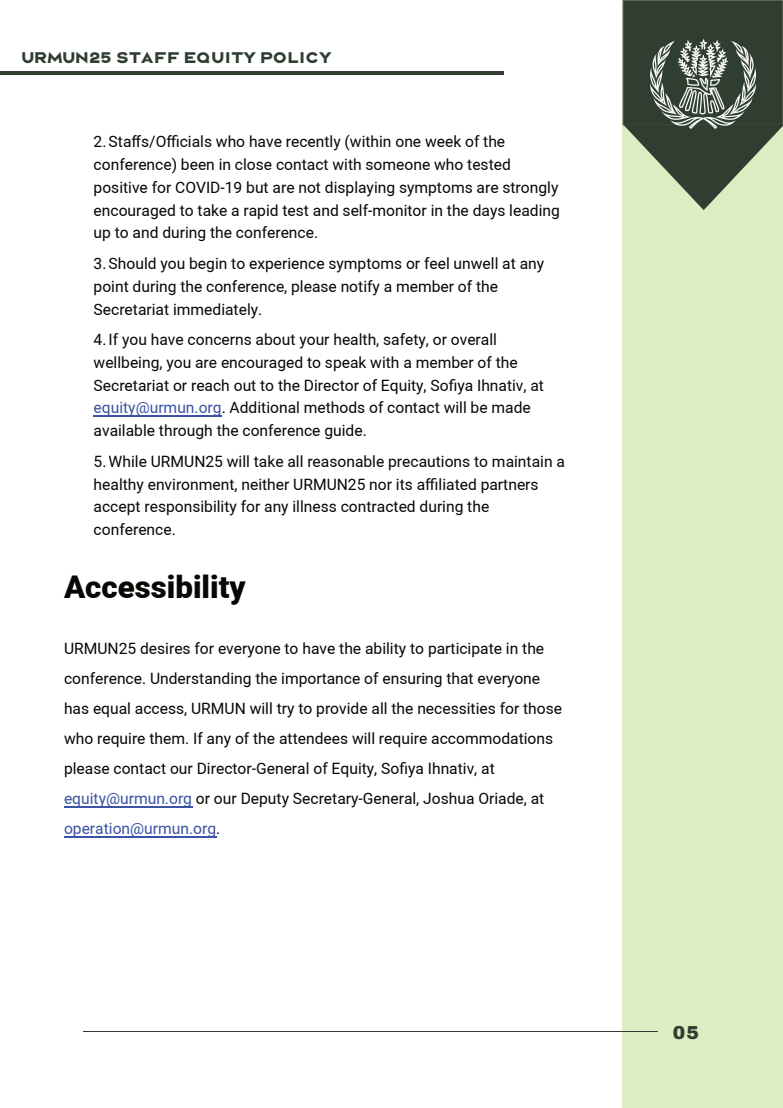
<style>
.page{position:relative;width:783px;height:1108px;background:#fff}
.page>*{position:absolute;margin:0;border:0;box-sizing:border-box;transform-origin:0 0}
.t1{font:900 31.25px "Araboto";color:#080704}
.t2{font:900 18.75px "Archivo";color:#2f3e30}
.t3{font:15.62px "Araboto";color:#080704}
.t4{font:15.62px "Araboto";color:#3a53a3}
.t5{font:900 13.75px "Rexton";letter-spacing:-.12em;color:#2f3e30}
.s1{color:#3a53a3}
.s2{color:#080704}
</style>
<div class="page">
<div style="left:623px;top:0;width:160px;height:1107px;background:#deecc4"></div>
<div style="left:623px;top:0;width:160px;height:125px;background:#2f3e30;border:1px solid #77877a"></div>
<svg style="left:623px;top:124px;width:160px;height:86px"></svg>
<hr style="left:84px;top:1031px;width:574px;height:1px;background:#2f3e30">
<img style="left:650px;top:40px;width:105px;height:88px">
<hr style="left:0;top:71px;width:504px;height:4px;background:#2f3e30">
<hr style="left:94px;top:415px;width:128px;height:1px;background:#3a53a3">
<hr style="left:64px;top:806px;width:128px;height:1px;background:#3a53a3">
<hr style="left:64px;top:836px;width:152px;height:1px;background:#3a53a3">
<p class="t5" style="left:20px;top:51px;width:314px">URMUN25 STAFF EQUITY POLICY</p>
<p class="t3" style="left:94px;top:135px;width:413px">2. Staffs/Officials who have recently (within one week of the</p>
<p class="t3" style="left:94px;top:158px;width:419px">conference) been in close contact with someone who tested</p>
<p class="t3" style="left:94px;top:180px;width:466px">positive for COVID-19 but are not displaying symptoms are strongly</p>
<p class="t3" style="left:94px;top:203px;width:468px">encouraged to take a rapid test and self-monitor in the days leading</p>
<p class="t3" style="left:94px;top:226px;width:226px">up to and during the conference.</p>
<p class="t3" style="left:94px;top:256px;width:452px">3. Should you begin to experience symptoms or feel unwell at any</p>
<p class="t3" style="left:94px;top:279px;width:406px">point during the conference, please notify a member of the</p>
<p class="t3" style="left:94px;top:302px;width:170px">Secretariat immediately.</p>
<p class="t3" style="left:94px;top:333px;width:405px">4. If you have concerns about your health, safety, or overall</p>
<p class="t3" style="left:94px;top:355px;width:425px">wellbeing, you are encouraged to speak with a member of the</p>
<p class="t3" style="left:94px;top:378px;width:452px">Secretariat or reach out to the Director of Equity, Sofiya Ihnativ, at</p>
<p class="t3" style="left:94px;top:401px;width:438px"><span class="s1">equity@urmun.org</span>. Additional methods of contact will be made</p>
<p class="t3" style="left:94px;top:424px;width:275px">available through the conference guide.</p>
<p class="t3" style="left:94px;top:454px;width:473px">5. While URMUN25 will take all reasonable precautions to maintain a</p>
<p class="t3" style="left:94px;top:477px;width:446px">healthy environment, neither URMUN25 nor its affiliated partners</p>
<p class="t3" style="left:94px;top:500px;width:397px">accept responsibility for any illness contracted during the</p>
<p class="t3" style="left:94px;top:523px;width:84px">conference.</p>
<p class="t1" style="left:64px;top:573px;width:183px">Accessibility</p>
<p class="t3" style="left:64px;top:642px;width:481px">URMUN25 desires for everyone to have the ability to participate in the</p>
<p class="t3" style="left:64px;top:672px;width:477px">conference. Understanding the importance of ensuring that everyone</p>
<p class="t3" style="left:64px;top:702px;width:499px">has equal access, URMUN will try to provide all the necessities for those</p>
<p class="t3" style="left:64px;top:732px;width:490px">who require them. If any of the attendees will require accommodations</p>
<p class="t3" style="left:64px;top:762px;width:432px">please contact our Director-General of Equity, Sofiya Ihnativ, at</p>
<p class="t3" style="left:64px;top:792px;width:482px"><span class="s1">equity@urmun.org</span> or our Deputy Secretary-General, Joshua Oriade, at</p>
<p class="t4" style="left:64px;top:822px;width:158px">operation@urmun.org<span class="s2">.</span></p>
<p class="t2" style="left:672px;top:1022px;width:28px">05</p>
</div>
